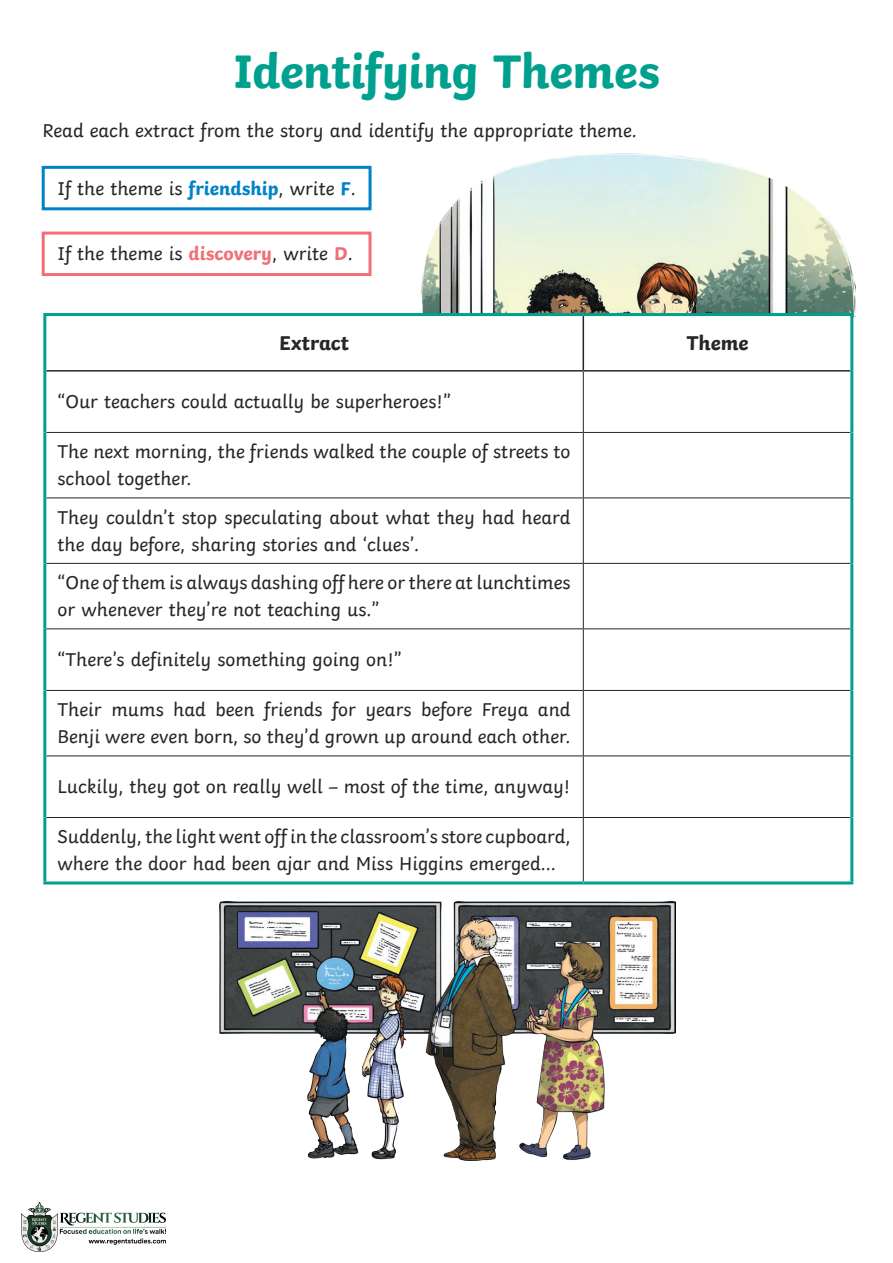
<style>
.page{position:relative;width:893px;height:1263px;background:#fff}
.page>*{position:absolute;margin:0;border:0;box-sizing:border-box;transform-origin:0 0}
.Heading_1{font:700 49.5px "Twinkl";letter-spacing:-.01em;color:#00a08f}
.Heading_3{font:700 21px "Twinkl";color:#282526}
.KS2_Body_Copy{font:19.5px/27px "Twinkl";color:#282526}
.s1{font-weight:700;color:#0082c9}
.s2{font-weight:700;color:#f17078}
</style>
<div class="page">
<img style="left:422px;top:153px;width:433px;height:165px">
<svg style="left:46px;top:316px;width:804px;height:565px"></svg>
<hr style="left:583px;top:316px;width:1px;height:54px;background:#282526">
<hr style="left:46px;top:370px;width:537px;height:2px;background:#282526">
<hr style="left:583px;top:370px;width:267px;height:2px;background:#282526">
<hr style="left:583px;top:372px;width:1px;height:60px;background:#282526">
<hr style="left:583px;top:433px;width:1px;height:64px;background:#282526">
<hr style="left:583px;top:498px;width:1px;height:65px;background:#282526">
<hr style="left:583px;top:564px;width:1px;height:64px;background:#282526">
<hr style="left:583px;top:629px;width:1px;height:61px;background:#282526">
<hr style="left:583px;top:691px;width:1px;height:64px;background:#282526">
<hr style="left:583px;top:756px;width:1px;height:61px;background:#282526">
<hr style="left:583px;top:818px;width:1px;height:63px;background:#282526">
<hr style="left:46px;top:432px;width:537px;height:1px;background:#282526">
<hr style="left:583px;top:432px;width:267px;height:1px;background:#282526">
<hr style="left:46px;top:497px;width:537px;height:1px;background:#282526">
<hr style="left:583px;top:497px;width:267px;height:1px;background:#282526">
<hr style="left:46px;top:563px;width:537px;height:1px;background:#282526">
<hr style="left:583px;top:563px;width:267px;height:1px;background:#282526">
<hr style="left:46px;top:628px;width:537px;height:1px;background:#282526">
<hr style="left:583px;top:628px;width:267px;height:1px;background:#282526">
<hr style="left:46px;top:690px;width:537px;height:1px;background:#282526">
<hr style="left:583px;top:690px;width:267px;height:1px;background:#282526">
<hr style="left:46px;top:755px;width:537px;height:1px;background:#282526">
<hr style="left:583px;top:755px;width:267px;height:1px;background:#282526">
<hr style="left:46px;top:817px;width:537px;height:1px;background:#282526">
<hr style="left:583px;top:817px;width:267px;height:1px;background:#282526">
<hr style="left:43px;top:313px;width:540px;height:3px;background:#00a08f">
<hr style="left:43px;top:316px;width:3px;height:55px;background:#00a08f">
<hr style="left:583px;top:313px;width:270px;height:3px;background:#00a08f">
<hr style="left:850px;top:316px;width:3px;height:55px;background:#00a08f">
<hr style="left:43px;top:371px;width:3px;height:61px;background:#00a08f">
<hr style="left:850px;top:371px;width:3px;height:61px;background:#00a08f">
<hr style="left:43px;top:432px;width:3px;height:66px;background:#00a08f">
<hr style="left:850px;top:432px;width:3px;height:66px;background:#00a08f">
<hr style="left:43px;top:498px;width:3px;height:65px;background:#00a08f">
<hr style="left:850px;top:498px;width:3px;height:65px;background:#00a08f">
<hr style="left:43px;top:563px;width:3px;height:66px;background:#00a08f">
<hr style="left:850px;top:563px;width:3px;height:66px;background:#00a08f">
<hr style="left:43px;top:629px;width:3px;height:61px;background:#00a08f">
<hr style="left:850px;top:629px;width:3px;height:61px;background:#00a08f">
<hr style="left:43px;top:690px;width:3px;height:66px;background:#00a08f">
<hr style="left:850px;top:690px;width:3px;height:66px;background:#00a08f">
<hr style="left:43px;top:756px;width:3px;height:61px;background:#00a08f">
<hr style="left:850px;top:756px;width:3px;height:61px;background:#00a08f">
<hr style="left:43px;top:817px;width:3px;height:64px;background:#00a08f">
<hr style="left:850px;top:817px;width:3px;height:64px;background:#00a08f">
<hr style="left:43px;top:881px;width:540px;height:3px;background:#00a08f">
<hr style="left:583px;top:881px;width:270px;height:3px;background:#00a08f">
<div style="left:42px;top:166px;width:330px;height:44px;border:3px solid #0082c9"></div>
<div style="left:42px;top:232px;width:330px;height:44px;border:3px solid #f17078"></div>
<img style="left:220px;top:901px;width:455px;height:260px">
<img style="left:22px;top:1203px;width:143px;height:49px">
<p class="Heading_1" style="left:233px;top:31px;width:428px">Identifying Themes</p>
<p class="KS2_Body_Copy" style="left:43px;top:115px;width:596px">Read each extract from the story and identify the appropriate theme.</p>
<p class="KS2_Body_Copy" style="left:57px;top:173px;width:300px">If the theme is <span class="s1">friendship</span>, write <span class="s1">F</span>.</p>
<p class="KS2_Body_Copy" style="left:57px;top:238px;width:297px">If the theme is <span class="s2">discovery</span>, write <span class="s2">D</span>.</p>
<p class="Heading_3" style="left:279px;top:325px;width:71px">Extract</p>
<p class="Heading_3" style="left:687px;top:325px;width:63px">Theme</p>
<p class="KS2_Body_Copy" style="left:58px;top:386px;width:395px">“Our teachers could actually be superheroes!”</p>
<p class="KS2_Body_Copy" style="left:58px;top:436px;width:514px">The next morning, the friends walked the couple of streets to school together.</p>
<p class="KS2_Body_Copy" style="left:58px;top:502px;width:514px">They couldn’t stop speculating about what they had heard the day before, sharing stories and ‘clues’.</p>
<p class="KS2_Body_Copy" style="left:58px;top:567px;width:515px">“One of them is always dashing off here or there at lunchtimes or whenever they’re not teaching us.”</p>
<p class="KS2_Body_Copy" style="left:58px;top:644px;width:346px">“There’s definitely something going on!”</p>
<p class="KS2_Body_Copy" style="left:58px;top:694px;width:514px">Their mums had been friends for years before Freya and<br>Benji were even born, so they’d grown up around each other.</p>
<p class="KS2_Body_Copy" style="left:58px;top:771px;width:514px">Luckily, they got on really well – most of the time, anyway!</p>
<p class="KS2_Body_Copy" style="left:58px;top:821px;width:514px">Suddenly, the light went off in the classroom’s store cupboard, where the door had been ajar and Miss Higgins emerged…</p>
</div>
